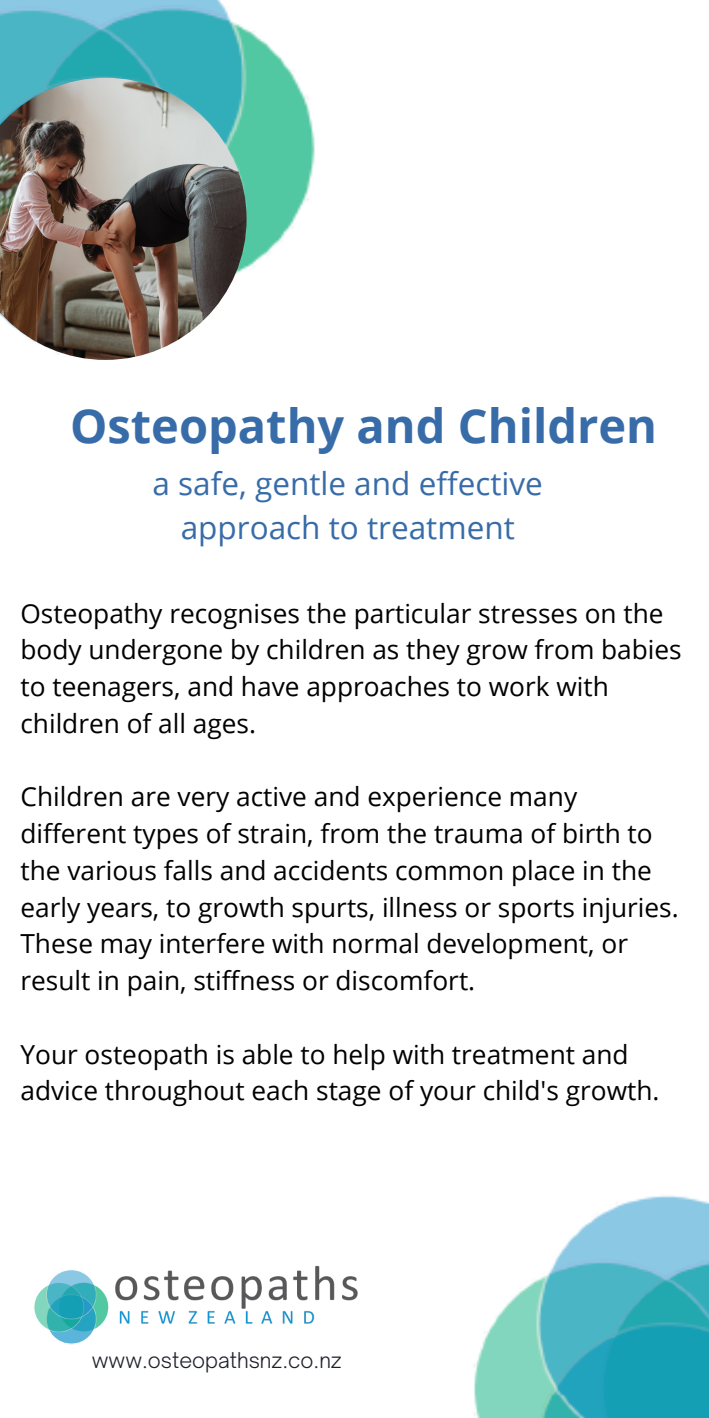
<style>
.page{position:relative;width:709px;height:1418px;background:#fff}
.page>*{position:absolute;margin:0;border:0;box-sizing:border-box;transform-origin:0 0}
.t1{font:700 47px "Open Sans";color:#386ca8}
.t2{font:31.5px/43.9px "Open Sans";color:#386ca8;text-align:center}
.t3{font:26.25px/36.8px "Open Sans";color:#000}
.t4{font:300 20.8px "Open Sauce One";color:#1e212a}
</style>
<div class="page">
<img style="left:0;top:0;width:315px;height:269px">
<img style="left:474px;top:1195px;width:234px;height:222px">
<img style="left:34px;top:1265px;width:324px;height:80px">
<div style="left:104px;top:1331px;width:265px;height:26px;background:#fff"></div>
<img style="left:0;top:78px;width:246px;height:282px">
<h1 class="t1" style="left:70px;top:392px;width:588px">Osteopathy and Children</h1>
<p class="t2" style="left:152px;top:460px;width:392px">a safe, gentle and effective approach to treatment</p>
<p class="t3" style="left:20px;top:594px;width:662px">Osteopathy recognises the particular stresses on the body undergone by children as they grow from babies to teenagers, and have approaches to work with children of all ages.</p>
<p class="t3" style="left:20px;top:777px;width:659px">Children are very active and experience many different types of strain, from the trauma of birth to the various falls and accidents common place in the early years, to growth spurts, illness or sports injuries.<br>These may interfere with normal development, or result in pain, stiffness or discomfort.</p>
<p class="t3" style="left:20px;top:1035px;width:640px">Your osteopath is able to help with treatment and advice throughout each stage of your child's growth.</p>
<p class="t4" style="left:92px;top:1347px;width:251px">www.osteopathsnz.co.nz</p>
</div>
